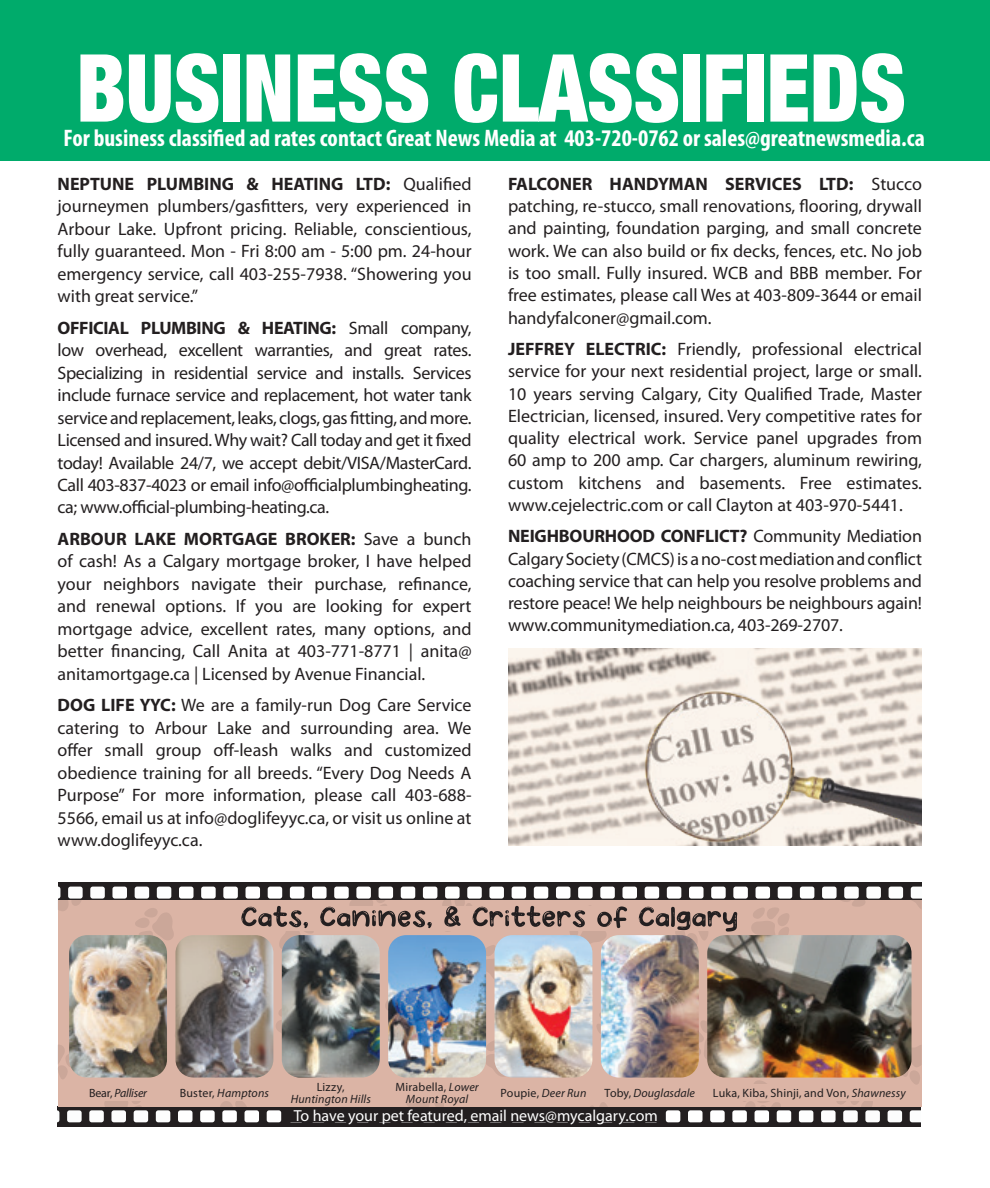
<style>
.page{position:relative;width:990px;height:1188px;background:#fff}
.page>*{position:absolute;margin:0;border:0;box-sizing:border-box;transform-origin:0 0}
.t1{font:900 condensed 94px "Helvetica Neue LT Std";color:#fff;scale:.92 1}
.t2{font:700 condensed 24px "Myriad Pro";color:#fff}
.Body_text{font:18px/22.4px "Myriad Pro";color:#231f20;text-align:justify}
.Body_text-2{font:16px "Myriad Pro";color:#fff}
.Body_text-3{font:italic 12px/12px "Myriad Pro";letter-spacing:.01em;color:#231f20;text-align:center}
.Body_text-4{font:12px "Myriad Pro";letter-spacing:.015em;color:#231f20}
.Body_text-5{font:italic 12px "Myriad Pro";letter-spacing:-.015em;color:#231f20}
.s1{font-weight:700}
.s2{font-style:normal}
.s3{font-style:italic}
</style>
<div class="page">
<div style="left:0;top:0;width:990px;height:160px;background:#00ab6b"></div>
<img style="left:508px;top:649px;width:414px;height:197px">
<img style="left:637px;top:684px;width:285px;height:162px">
<svg style="left:57px;top:883px;width:865px;height:243px;background:#a89189"></svg>
<img style="left:69px;top:935px;width:98px;height:143px">
<img style="left:175px;top:935px;width:98px;height:143px">
<img style="left:282px;top:935px;width:98px;height:143px">
<img style="left:388px;top:935px;width:98px;height:143px">
<img style="left:495px;top:935px;width:97px;height:143px">
<img style="left:601px;top:935px;width:98px;height:143px">
<img style="left:707px;top:935px;width:205px;height:143px">
<div style="left:69px;top:1084px;width:98px;height:16px;background:#dbb4a5"></div>
<div style="left:175px;top:1084px;width:98px;height:16px;background:#dbb4a5"></div>
<div style="left:282px;top:1082px;width:98px;height:21px;background:#dbb4a5"></div>
<div style="left:388px;top:1082px;width:98px;height:21px;background:#dbb4a5"></div>
<div style="left:495px;top:1084px;width:97px;height:16px;background:#dbb4a5"></div>
<div style="left:601px;top:1084px;width:98px;height:16px;background:#dbb4a5"></div>
<div style="left:707px;top:1084px;width:205px;height:16px;background:#dbb4a5"></div>
<p class="t1" style="left:76px;top:30px;width:903px">BUSINESS CLASSIFIEDS</p>
<p class="t2" style="left:64px;top:124px;width:863px">For business classified ad rates contact Great News Media at 403-720-0762 or sales@greatnewsmedia.ca</p>
<p class="Body_text" style="left:58px;top:172px;width:416px"><span class="s1">NEPTUNE PLUMBING &amp; HEATING LTD:</span> Qualified journeymen plumbers/gasfitters, very experienced in Arbour Lake. Upfront pricing. Reliable, conscientious, fully guaranteed. Mon - Fri 8:00 am - 5:00 pm. 24-hour emergency service, call 403-255-7938. “Showering you with great service.”</p>
<p class="Body_text" style="left:58px;top:316px;width:416px"><span class="s1">OFFICIAL PLUMBING &amp; HEATING:</span> Small company, low overhead, excellent warranties, and great rates.<br>Specializing in residential service and installs. Services include furnace service and replacement, hot water tank service and replacement, leaks, clogs, gas fitting, and more.<br>Licensed and insured. Why wait? Call today and get it fixed today! Available 24/7, we accept debit/VISA/MasterCard.<br>Call 403-837-4023 or email info@officialplumbingheating. ca; www.official-plumbing-heating.ca.</p>
<p class="Body_text" style="left:58px;top:527px;width:416px"><span class="s1">ARBOUR LAKE MORTGAGE BROKER:</span> Save a bunch of cash! As a Calgary mortgage broker, I have helped your neighbors navigate their purchase, refinance, and renewal options. If you are looking for expert mortgage advice, excellent rates, many options, and better financing, Call Anita at 403-771-8771 | anita@ anitamortgage.ca | Licensed by Avenue Financial.</p>
<p class="Body_text" style="left:58px;top:694px;width:416px"><span class="s1">DOG LIFE YYC:</span> We are a family-run Dog Care Service catering to Arbour Lake and surrounding area. We offer small group off-leash walks and customized obedience training for all breeds. “Every Dog Needs A Purpose” For more information, please call 403-688- 5566, email us at info@doglifeyyc.ca, or visit us online at www.doglifeyyc.ca.</p>
<p class="Body_text" style="left:508px;top:172px;width:416px"><span class="s1">FALCONER HANDYMAN SERVICES LTD:</span> Stucco patching, re-stucco, small renovations, flooring, drywall and painting, foundation parging, and small concrete work. We can also build or fix decks, fences, etc. No job is too small. Fully insured. WCB and BBB member. For free estimates, please call Wes at 403-809-3644 or email handyfalconer@gmail.com.</p>
<p class="Body_text" style="left:508px;top:338px;width:416px"><span class="s1">JEFFREY ELECTRIC:</span> Friendly, professional electrical service for your next residential project, large or small.<br>10 years serving Calgary, City Qualified Trade, Master Electrician, licensed, insured. Very competitive rates for quality electrical work. Service panel upgrades from 60 amp to 200 amp. Car chargers, aluminum rewiring, custom kitchens and basements. Free estimates. www.cejelectric.com or call Clayton at 403-970-5441.</p>
<p class="Body_text" style="left:508px;top:525px;width:416px"><span class="s1">NEIGHBOURHOOD CONFLICT?</span> Community Mediation Calgary Society (CMCS) is a no-cost mediation and conflict coaching service that can help you resolve problems and restore peace! We help neighbours be neighbours again! www.communitymediation.ca, 403-269-2707.</p>
<p class="Body_text-5" style="left:89px;top:1085px;width:60px"><span class="s2">Bear,</span> Palliser</p>
<p class="Body_text-3" style="left:180px;top:1087px;width:91px"><span class="s2">Buster,</span> Hamptons</p>
<p class="Body_text-3" style="left:291px;top:1081px;width:82px"><span class="s2">Lizzy,<br></span>Huntington Hills</p>
<p class="Body_text-3" style="left:395px;top:1081px;width:85px"><span class="s2">Mirabella,</span> Lower<br>Mount Royal</p>
<p class="Body_text-4" style="left:501px;top:1085px;width:87px">Poupie, <span class="s3">Deer Run</span></p>
<p class="Body_text-3" style="left:605px;top:1087px;width:92px"><span class="s2">Toby,</span> Douglasdale</p>
<p class="Body_text-4" style="left:713px;top:1085px;width:194px">Luka, Kiba, Shinji, and Von, <span class="s3">Shawnessy</span></p>
<p class="Body_text-2" style="left:294px;top:1106px;width:366px">To have your pet featured, email news@mycalgary.com</p>
</div>
